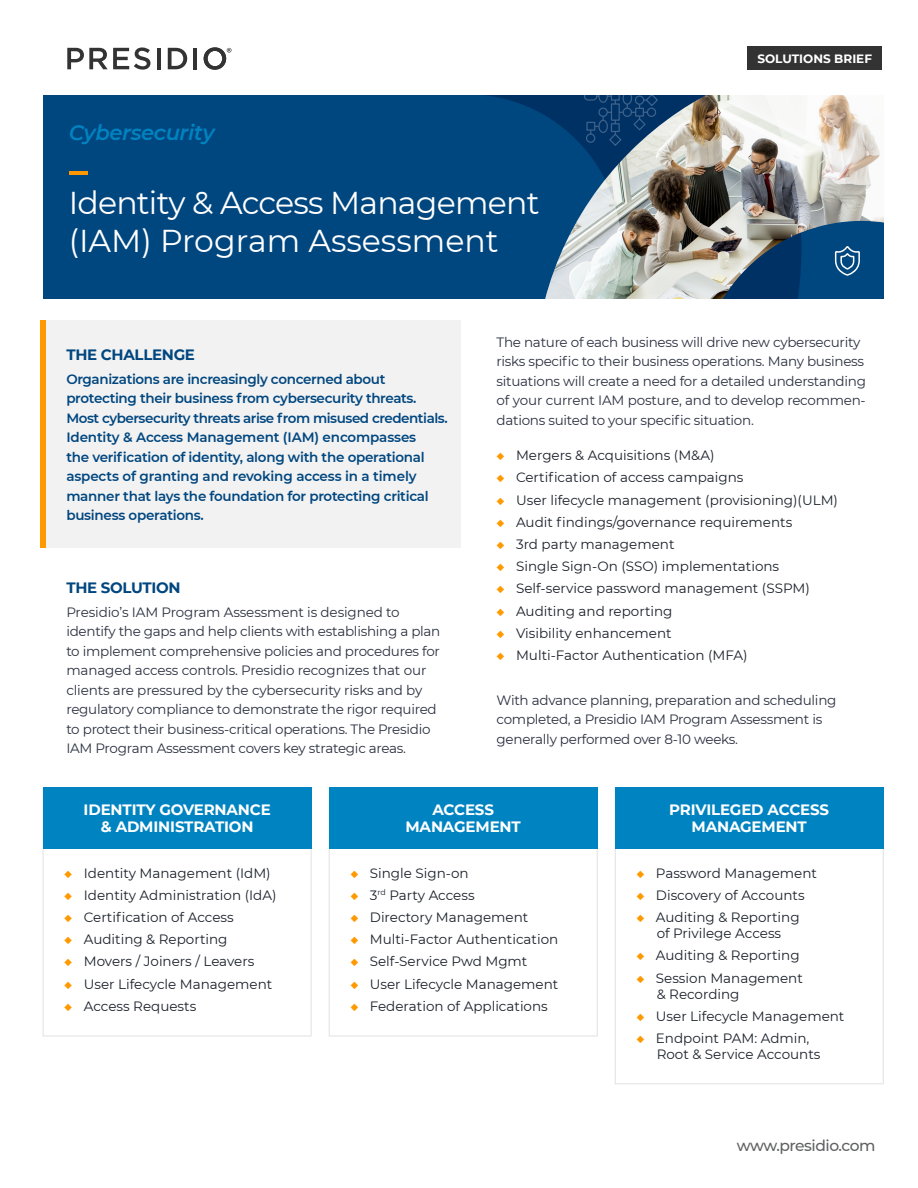
<style>
.page{position:relative;width:918px;height:1188px;background:#fff}
.page>*{position:absolute;margin:0;border:0;box-sizing:border-box;transform-origin:0 0}
.t1{font:31.65px/38px "Montserrat";letter-spacing:-.025em;color:#fff}
.t2{font:italic 600 21.15px "Montserrat";color:#0083c1}
.t3{font:500 15.45px "Montserrat";letter-spacing:-.03em;color:#606162}
.t4{font:700 15px/16.8px "Montserrat";letter-spacing:-.01em;color:#fff;text-align:center}
.t5{font:700 15px "Montserrat";letter-spacing:-.02em;color:#00467f}
.t6{font:13.5px/16.2px "Montserrat";color:#1a202a}
.t7{font:13.5px/19.5px "Montserrat";letter-spacing:-.02em;color:#2a3040}
.t8{font:600 13.5px/19.5px "Montserrat";letter-spacing:-.02em;color:#00467f}
.t9{font:700 12px "Montserrat";color:#fff}
.s1{color:#f90}
</style>
<div class="page">
<div style="left:43px;top:96px;width:841px;height:203px;background:#00467f"></div>
<img style="left:492px;top:96px;width:95px;height:55px">
<svg style="left:545px;top:205px;width:42px;height:94px"></svg>
<img style="left:587px;top:96px;width:297px;height:203px">
<div style="left:41px;top:320px;width:420px;height:228px;background:#f2f2f2"></div>
<div style="left:41px;top:320px;width:5px;height:228px;background:#f90"></div>
<svg style="left:67px;top:47px;width:83px;height:23px"></svg>
<hr style="left:157px;top:48px;width:3px;height:21px;background:#333">
<svg style="left:168px;top:48px;width:19px;height:21px"></svg>
<hr style="left:194px;top:48px;width:3px;height:21px;background:#333">
<svg style="left:204px;top:47px;width:28px;height:23px"></svg>
<hr style="left:69px;top:171px;width:18px;height:4px;background:#ff9700">
<div style="left:748px;top:46px;width:134px;height:24px;background:#333"></div>
<svg style="left:834px;top:245px;width:27px;height:32px"></svg>
<svg style="left:584px;top:95px;width:75px;height:51px;background:#184472"></svg>
<svg style="left:43px;top:849px;width:268px;height:187px"></svg>
<svg style="left:329px;top:849px;width:269px;height:187px"></svg>
<svg style="left:615px;top:849px;width:269px;height:235px"></svg>
<div style="left:43px;top:788px;width:268px;height:61px;background:#0083c1"></div>
<div style="left:329px;top:788px;width:269px;height:61px;background:#0083c1"></div>
<div style="left:615px;top:788px;width:269px;height:61px;background:#0083c1"></div>
<h2 class="t2" style="left:69px;top:116px;width:147px;rotate:1deg">Cybersecurity</h2>
<h1 class="t1" style="left:69px;top:183px;width:472px">Identity &amp; Access Management (IAM) Program Assessment</h1>
<p class="t9" style="left:757px;top:50px;width:116px">SOLUTIONS BRIEF</p>
<p class="t5" style="left:66px;top:343px;width:130px">THE CHALLENGE</p>
<p class="t8" style="left:66px;top:368px;width:383px">Organizations are increasingly concerned about protecting their business from cybersecurity threats.<br>Most cybersecurity threats arise from misused credentials.<br>Identity &amp; Access Management (IAM) encompasses<br>the verification of identity, along with the operational aspects of granting and revoking access in a timely manner that lays the foundation for protecting critical business operations.</p>
<p class="t5" style="left:66px;top:577px;width:116px">THE SOLUTION</p>
<p class="t7" style="left:66px;top:602px;width:376px">Presidio’s IAM Program Assessment is designed to identify the gaps and help clients with establishing a plan to implement comprehensive policies and procedures for managed access controls. Presidio recognizes that our clients are pressured by the cybersecurity risks and by regulatory compliance to demonstrate the rigor required to protect their business-critical operations. The Presidio IAM Program Assessment covers key strategic areas.</p>
<p class="t7" style="left:497px;top:332px;width:371px">The nature of each business will drive new cybersecurity risks specific to their business operations. Many business situations will create a need for a detailed understanding of your current IAM posture, and to develop recommen&shy;dations suited to your specific situation.</p>
<p class="t6" style="left:497px;top:447px;width:220px"><span class="s1">◆</span> Mergers &amp; Acquisitions (M&amp;A)</p>
<p class="t6" style="left:497px;top:469px;width:248px"><span class="s1">◆</span> Certification of access campaigns</p>
<p class="t6" style="left:497px;top:491px;width:343px"><span class="s1">◆</span> User lifecycle management (provisioning)(ULM)</p>
<p class="t6" style="left:497px;top:513px;width:297px"><span class="s1">◆</span> Audit findings/governance requirements</p>
<p class="t6" style="left:497px;top:536px;width:179px"><span class="s1">◆</span> 3rd party management</p>
<p class="t6" style="left:497px;top:558px;width:284px"><span class="s1">◆</span> Single Sign-On (SSO) implementations</p>
<p class="t6" style="left:497px;top:580px;width:315px"><span class="s1">◆</span> Self-service password management (SSPM)</p>
<p class="t6" style="left:497px;top:602px;width:177px"><span class="s1">◆</span> Auditing and reporting</p>
<p class="t6" style="left:497px;top:624px;width:177px"><span class="s1">◆</span> Visibility enhancement</p>
<p class="t6" style="left:497px;top:647px;width:253px"><span class="s1">◆</span> Multi-Factor Authentication (MFA)</p>
<p class="t7" style="left:497px;top:690px;width:341px">With advance planning, preparation and scheduling completed, a Presidio IAM Program Assessment is generally performed over 8-10 weeks.</p>
<p class="t4" style="left:84px;top:800px;width:189px">IDENTITY GOVERNANCE &amp; ADMINISTRATION</p>
<p class="t4" style="left:405px;top:800px;width:117px">ACCESS<br>MANAGEMENT</p>
<p class="t4" style="left:669px;top:800px;width:161px">PRIVILEGED ACCESS<br>MANAGEMENT</p>
<p class="t6" style="left:64px;top:864px;width:208px"><span class="s1">◆</span> Identity Management (IdM)</p>
<p class="t6" style="left:64px;top:886px;width:214px"><span class="s1">◆</span> Identity Administration (IdA)</p>
<p class="t6" style="left:64px;top:909px;width:171px"><span class="s1">◆</span> Certification of Access</p>
<p class="t6" style="left:64px;top:931px;width:165px"><span class="s1">◆</span> Auditing &amp; Reporting</p>
<p class="t6" style="left:64px;top:953px;width:192px"><span class="s1">◆</span> Movers / Joiners / Leavers</p>
<p class="t6" style="left:64px;top:975px;width:210px"><span class="s1">◆</span> User Lifecycle Management</p>
<p class="t6" style="left:64px;top:997px;width:133px"><span class="s1">◆</span> Access Requests</p>
<p class="t6" style="left:350px;top:864px;width:120px"><span class="s1">◆</span> Single Sign-on</p>
<p class="t6" style="left:350px;top:886px;width:126px"><span class="s1">◆</span> 3<sup>rd</sup> Party Access</p>
<p class="t6" style="left:350px;top:909px;width:180px"><span class="s1">◆</span> Directory Management</p>
<p class="t6" style="left:350px;top:931px;width:209px"><span class="s1">◆</span> Multi-Factor Authentication</p>
<p class="t6" style="left:350px;top:953px;width:179px"><span class="s1">◆</span> Self-Service Pwd Mgmt</p>
<p class="t6" style="left:350px;top:975px;width:210px"><span class="s1">◆</span> User Lifecycle Management</p>
<p class="t6" style="left:350px;top:997px;width:199px"><span class="s1">◆</span> Federation of Applications</p>
<p class="t6" style="left:636px;top:864px;width:182px"><span class="s1">◆</span> Password Management</p>
<p class="t6" style="left:636px;top:886px;width:170px"><span class="s1">◆</span> Discovery of Accounts</p>
<p class="t6" style="left:636px;top:909px;width:165px;text-align:center"><span class="s1">◆</span> Auditing &amp; Reporting of Privilege Access</p>
<p class="t6" style="left:636px;top:947px;width:165px"><span class="s1">◆</span> Auditing &amp; Reporting</p>
<p class="t6" style="left:657px;top:969px;width:148px;text-indent:-20px"><span class="s1">◆</span> Session Management &amp; Recording</p>
<p class="t6" style="left:636px;top:1008px;width:210px"><span class="s1">◆</span> User Lifecycle Management</p>
<p class="t6" style="left:657px;top:1030px;width:165px;text-indent:-20px"><span class="s1">◆</span> Endpoint PAM: Admin,<br>Root &amp; Service Accounts</p>
<p class="t3" style="left:737px;top:1135px;width:140px">www.presidio.com</p>
</div>
